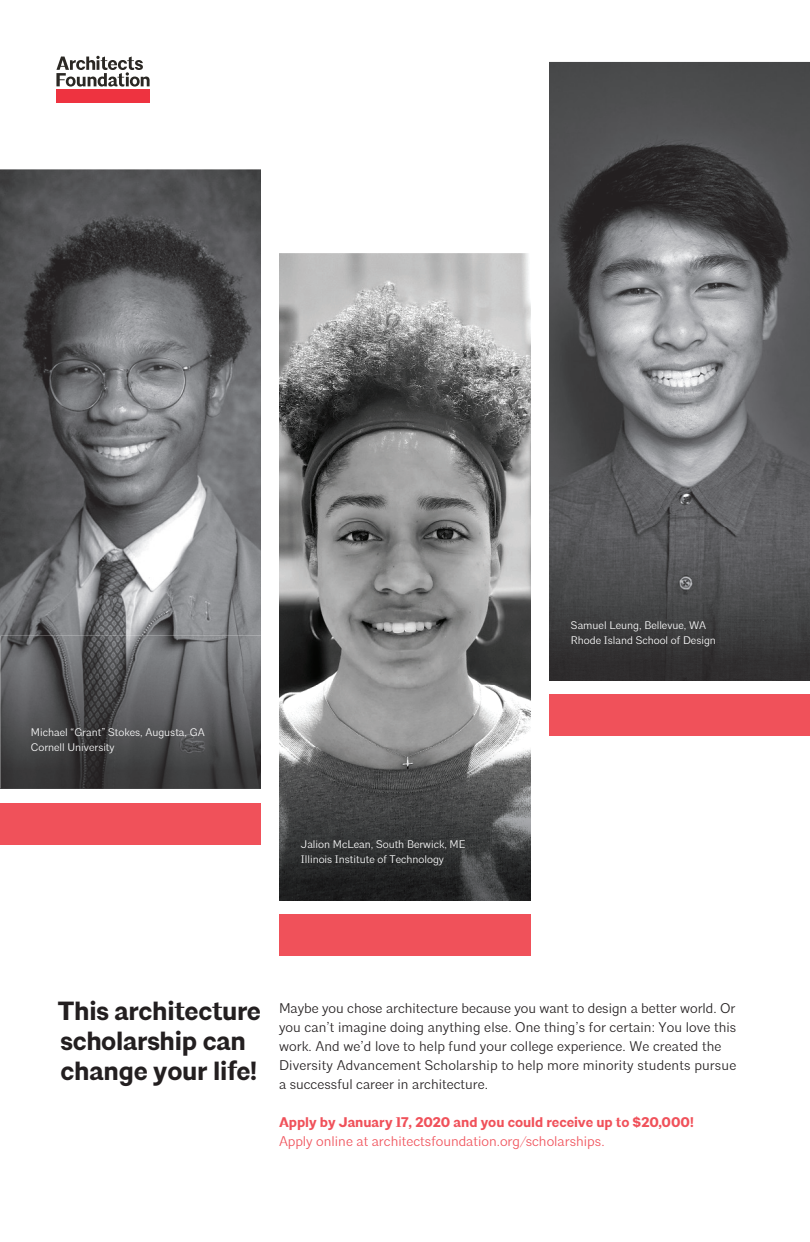
<style>
.page{position:relative;width:810px;height:1242px;background:#fff}
.page>*{position:absolute;margin:0;border:0;box-sizing:border-box;transform-origin:0 0}
.t1{font:700 26.2px/29.9px "Architype";letter-spacing:-.01em;color:#231f20}
.t2{font:300 14px/19px "Architype";letter-spacing:.005em;color:#231f20}
.t3{font:700 14px "Architype";letter-spacing:-.005em;color:#f0515a}
.t4{font:300 14px "Architype";color:#f0515a}
.t5{font:300 11px/15px "Architype";letter-spacing:-.005em;color:#fff}
</style>
<div class="page">
<div style="left:0;top:803px;width:261px;height:42px;background:#f0515a"></div>
<img style="left:0;top:169px;width:261px;height:467px">
<img style="left:549px;top:62px;width:261px;height:465px">
<div style="left:549px;top:694px;width:261px;height:42px;background:#f0515a"></div>
<img style="left:279px;top:253px;width:252px;height:494px">
<div style="left:279px;top:914px;width:252px;height:42px;background:#f0515a"></div>
<img style="left:279px;top:747px;width:252px;height:153px">
<img style="left:0;top:636px;width:261px;height:153px">
<img style="left:549px;top:527px;width:261px;height:153px">
<svg style="left:56px;top:56px;width:94px;height:31px"></svg>
<div style="left:56px;top:90px;width:94px;height:13px;background:#ee3340"></div>
<p class="t5" style="left:31px;top:725px;width:175px">Michael “Grant” Stokes, Augusta, GA<br>Cornell University</p>
<p class="t5" style="left:301px;top:837px;width:166px">Jalion McLean, South Berwick, ME<br>Illinois Institute of Technology</p>
<p class="t5" style="left:571px;top:618px;width:147px">Samuel Leung, Bellevue, WA<br>Rhode Island School of Design</p>
<h1 class="t1" style="left:58px;top:997px;width:205px">This architecture scholarship can change your life!</h1>
<p class="t2" style="left:279px;top:999px;width:459px">Maybe you chose architecture because you want to design a better world. Or you can’t imagine doing anything else. One thing’s for certain: You love this work. And we’d love to help fund your college experience. We created the Diversity Advancement Scholarship to help more minority students pursue a successful career in architecture.</p>
<p class="t3" style="left:279px;top:1114px;width:416px">Apply by January 17, 2020 and you could receive up to $20,000!</p>
<p class="t4" style="left:279px;top:1133px;width:327px">Apply online at architectsfoundation.org/scholarships.</p>
</div>
